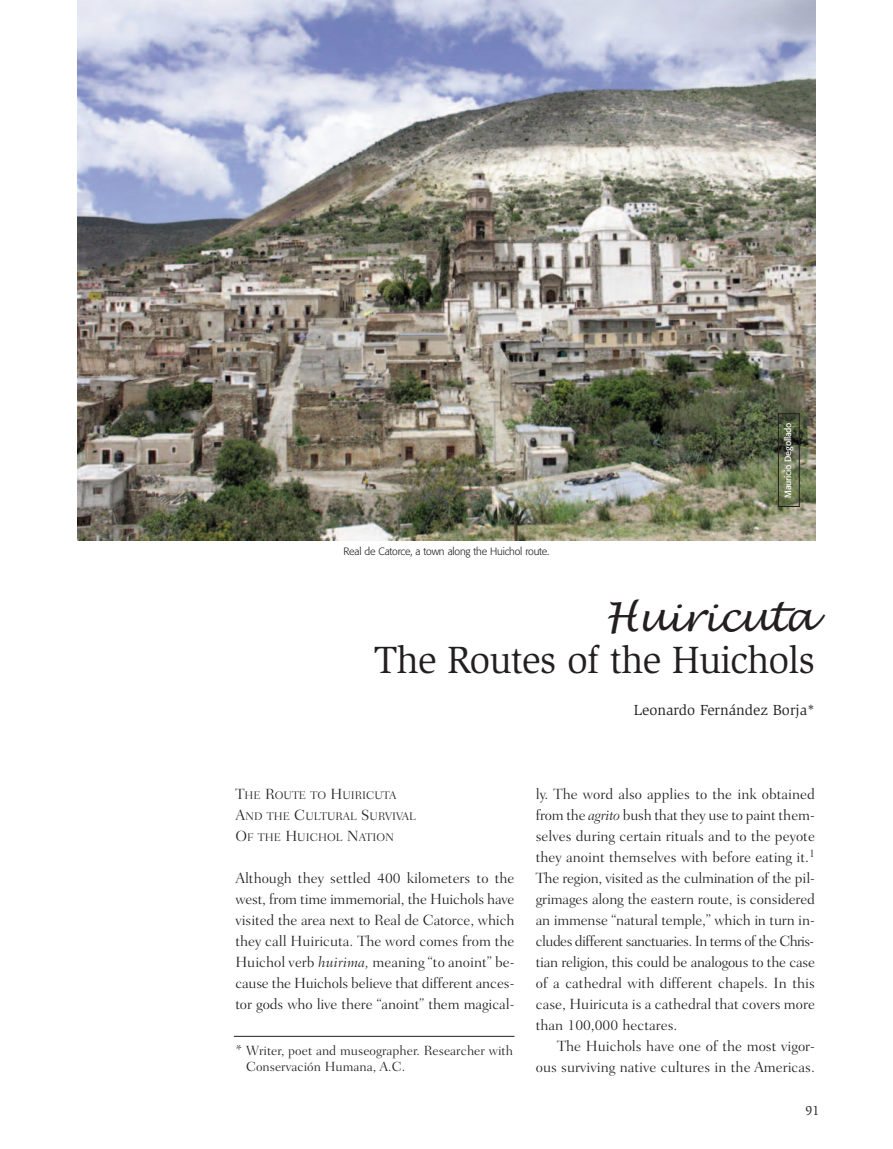
<style>
.page{position:relative;width:893px;height:1149px;background:#fff}
.page>*{position:absolute;margin:0;border:0;box-sizing:border-box;transform-origin:0 0}
.t1{font:39px "Slimbach";letter-spacing:-.025em;color:#231f20}
.t2{font:italic 39px "Lucida Handwriting";letter-spacing:-.035em;color:#231f20}
.t3{font:italic 27px "Lucida Handwriting";color:#231f20}
.t4{font:300 15px/21px "Fairfield LH";color:#231f20;text-align:justify}
.t5{font:15px "Slimbach";color:#231f20}
.t6{font:300 13.5px/16.2px "Fairfield LH";color:#231f20}
.t7{font:13.5px "Slimbach";color:#231f20}
.t8{font:300 11.25px/21px "Fairfield LH";color:#231f20}
.t9{font:300 10.5px "Formata";letter-spacing:-.015em;color:#231f20}
.t10{font:9px "Formata";letter-spacing:-.015em;color:#fff}
.s1{font-size:15px}
.s2{font-style:italic}
</style>
<div class="page">
<img style="left:78px;top:0;width:737px;height:540px">
<hr style="left:234px;top:1035px;width:280px;height:1px;background:#231f20">
<div style="left:778px;top:413px;width:21px;height:93px;border:1px solid #231f20"></div>
<p class="t9" style="left:344px;top:546px;width:207px">Real de Catorce, a town along the Huichol route.</p>
<p class="t10" style="left:784px;top:497px;width:77px;rotate:-90deg">Mauricio Degollado</p>
<h1 class="t2" style="left:605px;top:594px;width:212px">Huiricuta</h1>
<h1 class="t1" style="left:374px;top:644px;width:443px">The Routes of the Huichols</h1>
<p class="t5" style="left:634px;top:703px;width:182px">Leonardo Fernández Borja*</p>
<h2 class="t3" style="left:669px;top:588px;width:56px">• •</h2>
<p class="t8" style="left:235px;top:785px;width:182px"><span class="s1">T</span>HE <span class="s1">R</span>OUTE TO <span class="s1">H</span>UIRICUTA<br><span class="s1">A</span>ND THE <span class="s1">C</span>ULTURAL <span class="s1">S</span>URVIVAL<br><span class="s1">O</span>F THE <span class="s1">H</span>UICHOL <span class="s1">N</span>ATION</p>
<p class="t4" style="left:235px;top:868px;width:281px">Although they settled 400 kilometers to the west, from time immemorial, the Huichols have visited the area next to Real de Catorce, which they call Huiricuta. The word comes from the Huichol verb <span class="s2">huirima,</span> meaning “to anoint” be&shy;cause the Huichols believe that different ances&shy;tor gods who live there “anoint” them magical-</p>
<p class="t6" style="left:246px;top:1043px;width:268px;text-indent:-11px">* Writer, poet and museographer. Researcher with<br>Conservación Humana, A.C.</p>
<p class="t4" style="left:536px;top:784px;width:281px">ly. The word also applies to the ink obtained from the <span class="s2">agrito</span> bush that they use to paint them&shy;selves during certain rituals and to the peyote they anoint themselves with before eating it.<sup>1<br></sup>The region, visited as the culmination of the pil&shy;grimages along the eastern route, is considered an immense “natural temple,” which in turn in&shy;cludes different sanctuaries. In terms of the Chris&shy;tian religion, this could be analogous to the case of a cathedral with different chapels. In this case, Huiricuta is a cathedral that covers more than 100,000 hectares.</p>
<p class="t4" style="left:536px;top:1036px;width:281px;text-align:right">The Huichols have one of the most vigor&shy;ous surviving native cultures in the Americas.</p>
<p class="t7" style="left:806px;top:1104px;width:15px">91</p>
</div>
